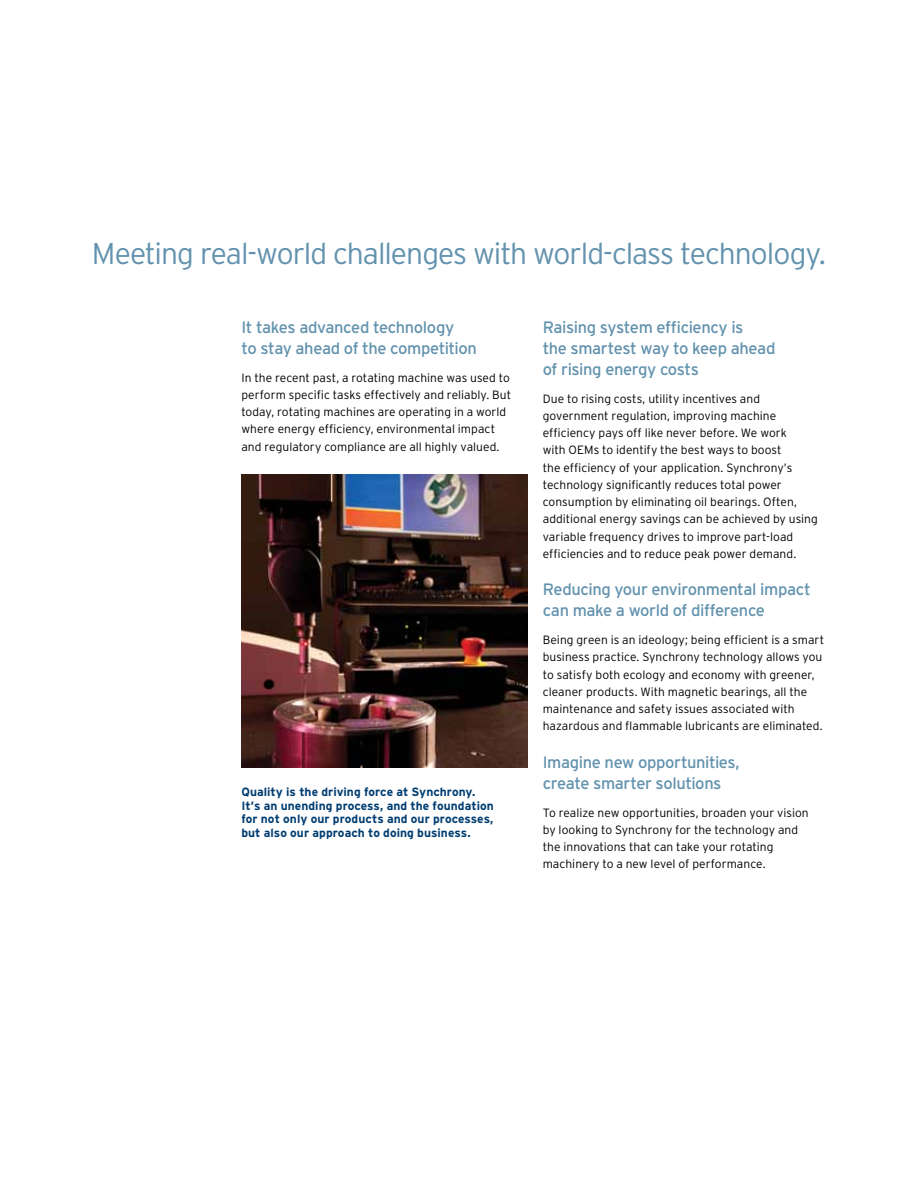
<style>
.page{position:relative;width:918px;height:1188px;background:#fff}
.page>*{position:absolute;margin:0;border:0;box-sizing:border-box;transform-origin:0 0}
.t1{font:300 30px "Interstate";letter-spacing:-.035em;color:#6292ae}
.t2{font:16.5px/21px "Interstate";letter-spacing:-.025em;color:#6292ae}
.t3{font:300 12px/17.2px "Interstate";letter-spacing:.005em;color:#000}
.t4{font:700 12px/13.5px "Interstate";letter-spacing:.005em;color:#003d71}
</style>
<div class="page">
<img style="left:241px;top:475px;width:286px;height:293px">
<h1 class="t1" style="left:92px;top:237px;width:736px">Meeting real-world challenges with world-class technology.</h1>
<h2 class="t2" style="left:241px;top:316px;width:237px">It takes advanced technology<br>to stay ahead of the competition</h2>
<p class="t3" style="left:241px;top:369px;width:271px">In the recent past, a rotating machine was used to perform specific tasks effectively and reliably. But today, rotating machines are operating in a world where energy efficiency, environmental impact and regulatory compliance are all highly valued.</p>
<p class="t4" style="left:241px;top:785px;width:254px">Quality is the driving force at Synchrony.<br>It’s an unending process, and the foundation for not only our products and our processes, but also our approach to doing business.</p>
<h2 class="t2" style="left:543px;top:316px;width:234px">Raising system efficiency is<br>the smartest way to keep ahead of rising energy costs</h2>
<p class="t3" style="left:543px;top:390px;width:277px">Due to rising costs, utility incentives and government regulation, improving machine efficiency pays off like never before. We work<br>with OEMs to identify the best ways to boost<br>the efficiency of your application. Synchrony’s technology significantly reduces total power consumption by eliminating oil bearings. Often, additional energy savings can be achieved by using variable frequency drives to improve part-load efficiencies and to reduce peak power demand.</p>
<h2 class="t2" style="left:543px;top:579px;width:270px">Reducing your environmental impact can make a world of difference</h2>
<p class="t3" style="left:543px;top:631px;width:283px">Being green is an ideology; being efficient is a smart business practice. Synchrony technology allows you to satisfy both ecology and economy with greener, cleaner products. With magnetic bearings, all the maintenance and safety issues associated with hazardous and flammable lubricants are eliminated.</p>
<h2 class="t2" style="left:543px;top:751px;width:198px">Imagine new opportunities, create smarter solutions</h2>
<p class="t3" style="left:543px;top:804px;width:267px">To realize new opportunities, broaden your vision by looking to Synchrony for the technology and the innovations that can take your rotating machinery to a new level of performance.</p>
</div>
